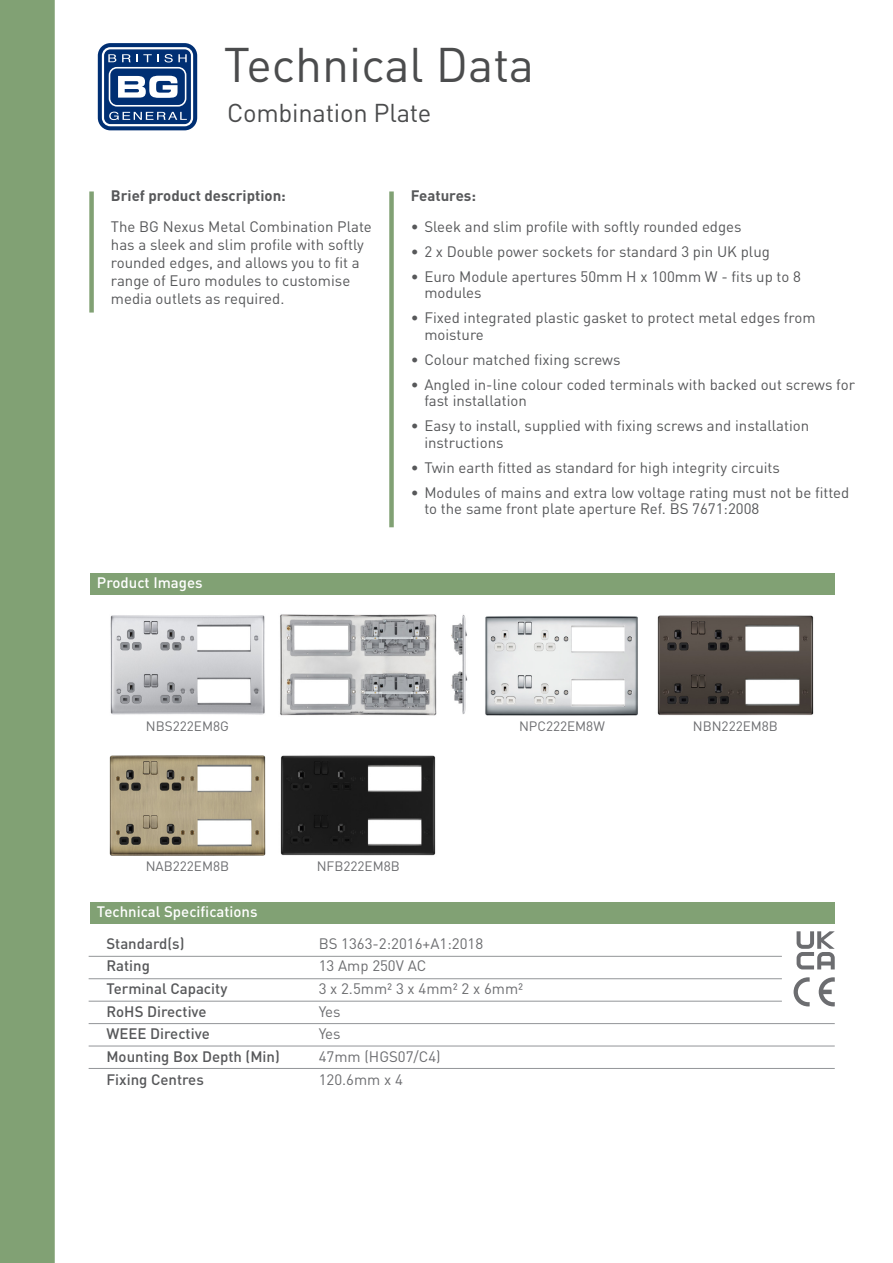
<style>
.page{position:relative;width:893px;height:1263px;background:#fff}
.page>*{position:absolute;margin:0;border:0;box-sizing:border-box;transform-origin:0 0}
.t1{font:48px "DIN Pro";color:#4b4c4d}
.t2{font:25.5px "DIN Pro";letter-spacing:-.01em;color:#4b4c4d}
.t3{font:15px/16.5px "DIN Pro";color:#57585a}
.t4{font:500 15px "DIN Pro";color:#57585a}
.t5{font:15px "DIN Pro";color:#6c6d70}
.t6{font:500 15px "DIN Pro";color:#fff}
.t7{font:700 15px "DIN Pro";color:#57585a}
.t8{font:13.5px "DIN Pro";color:#6c6d70}
</style>
<div class="page">
<div style="left:0;top:0;width:55px;height:1263px;background:#81a174"></div>
<div style="left:98px;top:43px;width:99px;height:87px;background:linear-gradient(to right,#002f73,#002f73);border-radius:13px"></div>
<svg style="left:102px;top:47px;width:91px;height:79px"></svg>
<div style="left:389px;top:191px;width:5px;height:336px;background:#81a174"></div>
<div style="left:89px;top:191px;width:5px;height:122px;background:#81a174"></div>
<div style="left:90px;top:901px;width:745px;height:22px;background:#81a174"></div>
<hr style="left:89px;top:956px;width:693px;height:1px;background:#939598">
<hr style="left:89px;top:1068px;width:746px;height:1px;background:#939598">
<hr style="left:89px;top:1001px;width:693px;height:1px;background:#939598">
<hr style="left:89px;top:1046px;width:746px;height:1px;background:#939598">
<hr style="left:89px;top:978px;width:693px;height:1px;background:#939598">
<hr style="left:89px;top:1023px;width:746px;height:1px;background:#939598">
<svg style="left:794px;top:977px;width:16px;height:29px"></svg>
<svg style="left:819px;top:977px;width:16px;height:29px"></svg>
<svg style="left:797px;top:931px;width:38px;height:38px"></svg>
<div style="left:90px;top:573px;width:745px;height:22px;background:#81a174"></div>
<img style="left:110px;top:615px;width:155px;height:100px">
<img style="left:485px;top:616px;width:153px;height:99px">
<img style="left:110px;top:755px;width:155px;height:101px">
<img style="left:657px;top:615px;width:157px;height:101px">
<img style="left:280px;top:755px;width:156px;height:101px">
<img style="left:280px;top:614px;width:157px;height:102px">
<img style="left:451px;top:614px;width:17px;height:100px">
<p class="t1" style="left:224px;top:32px;width:312px">Technical Data</p>
<p class="t2" style="left:227px;top:95px;width:206px">Combination Plate</p>
<p class="t7" style="left:111px;top:185px;width:177px">Brief product description:</p>
<p class="t3" style="left:111px;top:217px;width:262px;line-height:18px">The BG Nexus Metal Combination Plate has a sleek and slim profile with softly rounded edges, and allows you to fit a range of Euro modules to customise media outlets as required.</p>
<p class="t6" style="left:97px;top:573px;width:107px">Product Images</p>
<p class="t7" style="left:411px;top:185px;width:67px">Features:</p>
<p class="t3" style="left:411px;top:218px;width:332px">• Sleek and slim profile with softly rounded edges</p>
<p class="t3" style="left:411px;top:243px;width:361px">• 2 x Double power sockets for standard 3 pin UK plug</p>
<p class="t3" style="left:424px;top:268px;width:378px;text-indent:-14px">• Euro Module apertures 50mm H x 100mm W - fits up to 8 modules</p>
<p class="t3" style="left:424px;top:309px;width:393px;text-indent:-14px">• Fixed integrated plastic gasket to protect metal edges from moisture</p>
<p class="t3" style="left:411px;top:351px;width:211px">• Colour matched fixing screws</p>
<p class="t3" style="left:424px;top:376px;width:432px;text-indent:-14px">• Angled in-line colour coded terminals with backed out screws for fast installation</p>
<p class="t3" style="left:424px;top:417px;width:386px;text-indent:-14px">• Easy to install, supplied with fixing screws and installation instructions</p>
<p class="t3" style="left:411px;top:459px;width:371px">• Twin earth fitted as standard for high integrity circuits</p>
<p class="t3" style="left:424px;top:484px;width:427px;text-indent:-14px">• Modules of mains and extra low voltage rating must not be fitted to the same front plate aperture Ref. BS 7671:2008</p>
<p class="t8" style="left:146px;top:717px;width:84px">NBS222EM8G</p>
<p class="t8" style="left:693px;top:717px;width:87px">NBN222EM8B</p>
<p class="t8" style="left:519px;top:717px;width:87px">NPC222EM8W</p>
<p class="t8" style="left:146px;top:857px;width:85px">NAB222EM8B</p>
<p class="t6" style="left:97px;top:901px;width:162px">Technical Specifications</p>
<p class="t4" style="left:106px;top:933px;width:80px">Standard(s)</p>
<p class="t4" style="left:106px;top:956px;width:45px">Rating</p>
<p class="t4" style="left:106px;top:978px;width:122px">Terminal Capacity</p>
<p class="t4" style="left:106px;top:1001px;width:102px">RoHS Directive</p>
<p class="t4" style="left:106px;top:1024px;width:105px">WEEE Directive</p>
<p class="t4" style="left:106px;top:1046px;width:175px">Mounting Box Depth (Min)</p>
<p class="t4" style="left:106px;top:1069px;width:99px">Fixing Centres</p>
<p class="t8" style="left:317px;top:857px;width:85px">NFB222EM8B</p>
<p class="t5" style="left:319px;top:933px;width:166px">BS 1363-2:2016+A1:2018</p>
<p class="t5" style="left:319px;top:956px;width:109px">13 Amp 250V AC</p>
<p class="t5" style="left:319px;top:978px;width:206px">3 x 2.5mm² 3 x 4mm² 2 x 6mm²</p>
<p class="t5" style="left:319px;top:1001px;width:23px">Yes</p>
<p class="t5" style="left:319px;top:1024px;width:23px">Yes</p>
<p class="t5" style="left:319px;top:1046px;width:124px">47mm (HGS07/C4)</p>
<p class="t5" style="left:319px;top:1069px;width:86px">120.6mm x 4</p>
</div>
